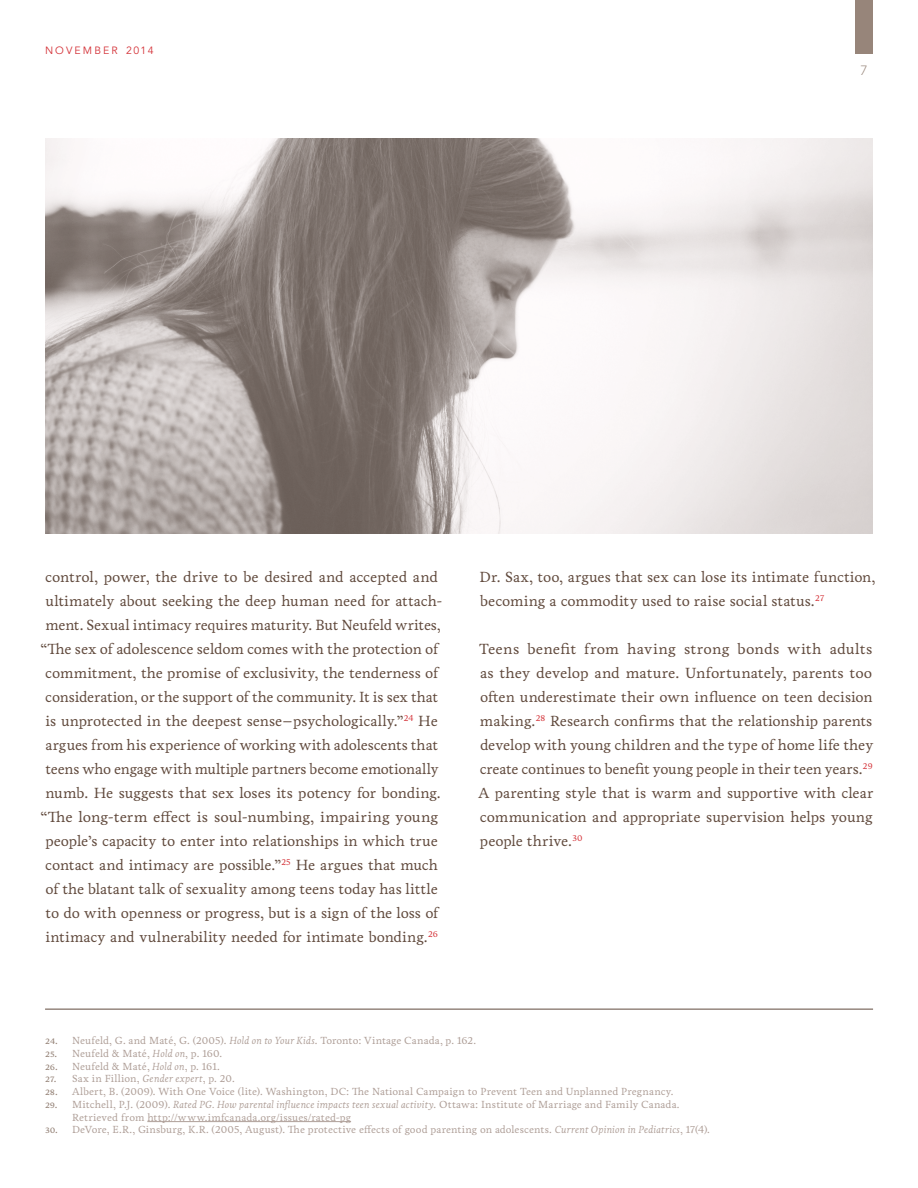
<style>
.page{position:relative;width:918px;height:1188px;background:#fff}
.page>*{position:absolute;margin:0;border:0;box-sizing:border-box;transform-origin:0 0}
.Boday_Copy_-_spc_aft{font:15px/24px "Livory";letter-spacing:-.005em;color:#614a3d;text-align:center}
.t1{font:300 13.5px "Caecilia LT Std";color:#97857a}
.t2{font:10.5px/12.8px "Livory";letter-spacing:.01em;color:#af9f98}
.t3{font:10.5px "Avenir LT Std";letter-spacing:.2em;color:#d43238}
.s1{color:#97857a}
.s2{font-style:italic}
</style>
<div class="page">
<div style="left:855px;top:0;width:18px;height:54px;background:#97857a"></div>
<img style="left:45px;top:138px;width:828px;height:396px">
<hr style="left:45px;top:1009px;width:828px;height:1px;background:#614a3d">
<hr style="left:147px;top:1121px;width:204px;height:1px;background:#af9f98">
<p class="t3" style="left:45px;top:44px;width:110px">NOVEMBER 2014</p>
<p class="t1" style="left:860px;top:63px;width:9px">7</p>
<p class="Boday_Copy_-_spc_aft" style="left:40px;top:565px;width:403px">control, power, the drive to be desired and accepted and ultimately about seeking the deep human need for attach&shy;ment. Sexual intimacy requires maturity. But Neufeld writes, “The sex of adolescence seldom comes with the protection of commitment, the promise of exclusivity, the tenderness of consideration, or the support of the community. It is sex that is unprotected in the deepest sense–psychologically.”<sup>24</sup> He argues from his experience of working with adolescents that teens who engage with multiple partners become emotionally numb. He suggests that sex loses its potency for bonding. “The long-term effect is soul-numbing, impairing young people’s capacity to enter into relationships in which true contact and intimacy are possible.”<sup>25</sup> He argues that much of the blatant talk of sexuality among teens today has little to do with openness or progress, but is a sign of the loss of intimacy and vulnerability needed for intimate bonding.<sup>26</sup></p>
<p class="Boday_Copy_-_spc_aft" style="left:480px;top:565px;width:397px;text-align:left">Dr. Sax, too, argues that sex can lose its intimate function, becoming a commodity used to raise social status.<sup>27</sup></p>
<p class="Boday_Copy_-_spc_aft" style="left:479px;top:637px;width:396px;text-align:justify">Teens benefit from having strong bonds with adults as they develop and mature. Unfortunately, parents too often underestimate their own influence on teen decision making.<sup>28</sup> Research confirms that the relationship parents develop with young children and the type of home life they create continues to benefit young people in their teen years.<sup>29<br></sup>A parenting style that is warm and supportive with clear communication and appropriate supervision helps young people thrive.<sup>30</sup></p>
<p class="t2" style="left:45px;top:1034px;width:433px"><span class="s1">24.</span> Neufeld, G. and Maté, G. (2005). <span class="s2">Hold on to Your Kids</span>. Toronto: Vintage Canada, p. 162.</p>
<p class="t2" style="left:45px;top:1047px;width:179px"><span class="s1">25.</span> Neufeld &amp; Maté, <span class="s2">Hold on</span>, p. 160.</p>
<p class="t2" style="left:45px;top:1060px;width:176px"><span class="s1">26.</span> Neufeld &amp; Maté, <span class="s2">Hold on</span>, p. 161.</p>
<p class="t2" style="left:45px;top:1072px;width:191px"><span class="s1">27.</span> Sax in Fillion, <span class="s2">Gender expert</span>, p. 20.</p>
<p class="t2" style="left:45px;top:1085px;width:630px"><span class="s1">28.</span> Albert, B. (2009). With One Voice (lite). Washington, DC: The National Campaign to Prevent Teen and Unplanned Pregnancy.</p>
<p class="t2" style="left:72px;top:1098px;width:609px;text-indent:-27px"><span class="s1">29.</span> Mitchell, P.J. (2009). <span class="s2">Rated PG. How parental influence impacts teen sexual activity</span>. Ottawa: Institute of Marriage and Family Canada.<br>Retrieved from http://www.imfcanada.org/issues/rated-pg</p>
<p class="t2" style="left:45px;top:1123px;width:666px"><span class="s1">30.</span> DeVore, E.R., Ginsburg, K.R. (2005, August). The protective effects of good parenting on adolescents. <span class="s2">Current Opinion in Pediatrics</span>, 17(4).</p>
</div>
